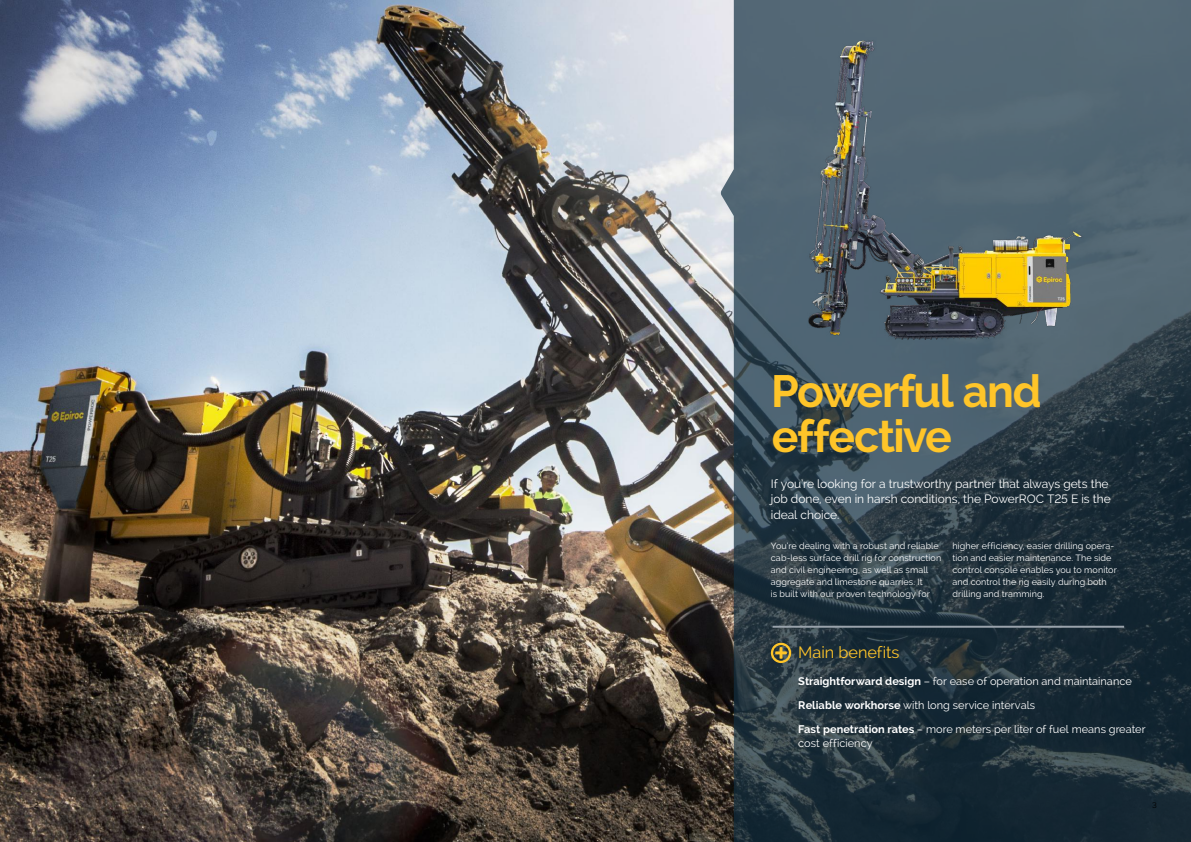
<style>
.page{position:relative;width:1191px;height:842px;background:#fff}
.page>*{position:absolute;margin:0;border:0;box-sizing:border-box;transform-origin:0 0}
.t1{font:700 45px/45px "Raleway";letter-spacing:-.03em;color:#ffc529}
.t2{font:16.3px "Raleway";letter-spacing:-.005em;color:#ffc529}
.t3{font:12px/15.5px "Raleway";color:#fff}
.t4{font:11px/23.9px "Raleway";color:#fff}
.t5{font:9px/12px "Raleway";letter-spacing:.01em;color:#fff}
.t6{font:8px "Raleway";color:#000}
.s1{font-weight:700}
</style>
<div class="page">
<img style="left:0;top:0;width:721px;height:842px">
<svg style="left:721px;top:0;width:470px;height:842px;background:#32434e"></svg>
<svg style="left:771px;top:643px;width:20px;height:20px"></svg>
<hr style="left:772px;top:626px;width:352px;height:2px;background:#9aa3ac">
<img style="left:777px;top:29px;width:334px;height:327px">
<h1 class="t1" style="left:771px;top:368px;width:272px">Powerful and effective</h1>
<h3 class="t3" style="left:771px;top:475px;width:341px">If you’re looking for a trustworthy partner that always gets the job done, even in harsh conditions, the PowerROC T25 E is the ideal choice.</h3>
<p class="t5" style="left:771px;top:540px;width:172px">You’re dealing with a robust and reliable cab-less surface drill rig for construction and civil engineering, as well as small aggregate and limestone quarries. It<br>is built with our proven technology for</p>
<p class="t5" style="left:952px;top:540px;width:166px">higher efficiency, easier drilling opera&shy;tion and easier maintenance. The side control console enables you to monitor and control the rig easily during both drilling and tramming.</p>
<h2 class="t2" style="left:798px;top:643px;width:103px">Main benefits</h2>
<p class="t4" style="left:798px;top:669px;width:349px"><span class="s1">Straightforward design</span> – for ease of operation and maintainance<br><span class="s1">Reliable workhorse</span> with long service intervals<br><span class="s1">Fast penetration rates</span> – more meters per liter of fuel means greater</p>
<p class="t4" style="left:798px;top:731px;width:76px">cost efficiency</p>
<p class="t6" style="left:34px;top:800px;width:6px">2</p>
<p class="t6" style="left:1152px;top:800px;width:6px">3</p>
</div>
